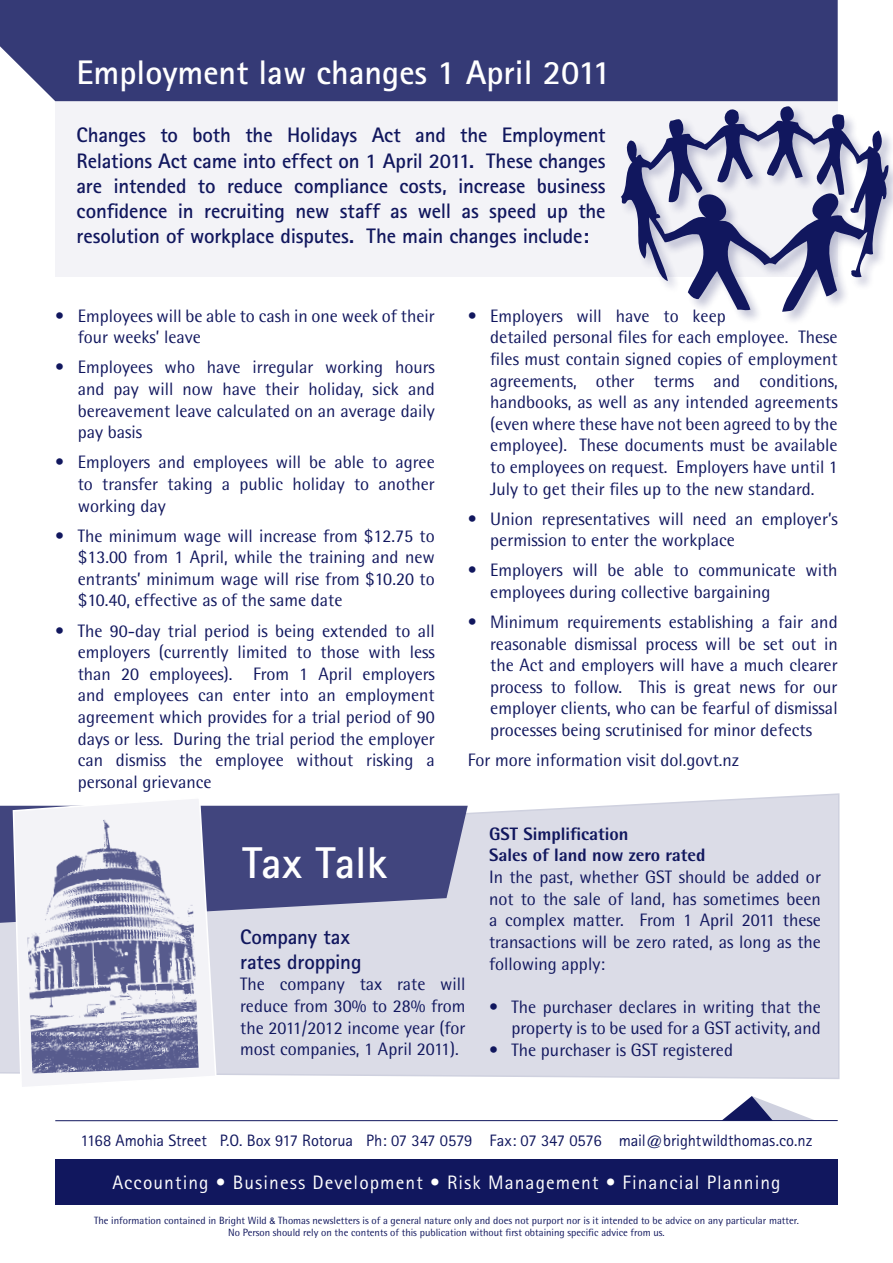
<style>
.page{position:relative;width:893px;height:1263px;background:#fff}
.page>*{position:absolute;margin:0;border:0;box-sizing:border-box;transform-origin:0 0}
.t1{font:700 44.55px "Rotis Sans Serif";color:#fff}
.t2{font:700 34.05px "Rotis Sans Serif";color:#fff}
.t3{font:700 21px/25.2px "Rotis Sans Serif";letter-spacing:-.01em;color:#11175e;text-align:justify}
.t4{font:19.5px "Rotis Sans Serif";letter-spacing:.055em;color:#fff}
.t5{font:18px/21.6px "Rotis Semi Sans";color:#11175e;text-align:justify}
.t6{font:800 18px/21.6px "Rotis Semi Sans";color:#11175e}
.t7{font:16.5px "Rotis Sans Serif";letter-spacing:-.005em;color:#11175e}
.t8{font:10.5px/12px "Rotis Semi Sans";color:#11175e;text-align:center}
.s1{font-family:"Arial";font-size:9px}
</style>
<div class="page">
<div style="left:55px;top:1159px;width:783px;height:45px;background:#11175e"></div>
<svg style="left:722px;top:1096px;width:92px;height:24px"></svg>
<hr style="left:55px;top:1120px;width:783px;height:1px;background:#11175e">
<div style="left:55px;top:101px;width:783px;height:175px;background:#f3f3f7"></div>
<div style="left:0;top:0;width:838px;height:101px;background:#353a76"></div>
<svg style="left:0;top:793px;width:840px;height:286px;background:#dcdde8"></svg>
<svg style="left:0;top:806px;width:468px;height:117px;background:#5e6191"></svg>
<div style="left:618px;top:104px;width:275px;height:221px;background:#11175e;opacity:.25"></div>
<svg style="left:620px;top:104px;width:269px;height:208px"></svg>
<svg style="left:12px;top:796px;width:205px;height:291px"></svg>
<img style="left:24px;top:812px;width:175px;height:261px">
<h2 class="t2" style="left:77px;top:51px;width:536px">Employment law changes 1 April 2011</h2>
<p class="t3" style="left:77px;top:122px;width:531px">Changes to both the Holidays Act and the Employment Relations Act came into effect on 1 April 2011. These changes are intended to reduce compliance costs, increase business confidence in recruiting new staff as well as speed up the resolution of workplace disputes. The main changes include:</p>
<p class="t5" style="left:78px;top:305px;width:359px;text-indent:-22px">• Employees will be able to cash in one week of their four weeks’ leave</p>
<p class="t5" style="left:78px;top:356px;width:359px;text-indent:-22px">• Employees who have irregular working hours and pay will now have their holiday, sick and bereavement leave calculated on an average daily pay basis</p>
<p class="t5" style="left:78px;top:451px;width:358px;text-indent:-22px">• Employers and employees will be able to agree to transfer taking a public holiday to another working day</p>
<p class="t5" style="left:78px;top:525px;width:359px;text-indent:-22px">• The minimum wage will increase from $12.75 to $13.00 from 1 April, while the training and new entrants’ minimum wage will rise from $10.20 to $10.40, effective as of the same date</p>
<p class="t5" style="left:78px;top:619px;width:359px;text-indent:-22px">• The 90-day trial period is being extended to all employers (currently limited to those with less than 20 employees). From 1 April employers and employees can enter into an employment agreement which provides for a trial period of 90 days or less. During the trial period the employer can dismiss the employee without risking a personal grievance</p>
<p class="t5" style="left:490px;top:305px;width:349px;text-align:left;text-indent:-22px">• Employers will have to keep<br>detailed personal files for each employee. These files must contain signed copies of employment agreements, other terms and conditions, handbooks, as well as any intended agreements (even where these have not been agreed to by the employee). These documents must be available to employees on request. Employers have until 1<br>July to get their files up to the new standard.</p>
<p class="t5" style="left:490px;top:508px;width:349px;text-indent:-22px">• Union representatives will need an employer’s permission to enter the workplace</p>
<p class="t5" style="left:490px;top:559px;width:349px;text-indent:-22px">• Employers will be able to communicate with employees during collective bargaining</p>
<p class="t5" style="left:490px;top:611px;width:349px;text-indent:-22px">• Minimum requirements establishing a fair and reasonable dismissal process will be set out in the Act and employers will have a much clearer process to follow. This is great news for our employer clients, who can be fearful of dismissal processes being scrutinised for minor defects</p>
<p class="t5" style="left:468px;top:749px;width:273px">For more information visit dol.govt.nz</p>
<h1 class="t1" style="left:242px;top:835px;width:147px">Tax Talk</h1>
<p class="t3" style="left:240px;top:923px;width:123px">Company tax rates dropping</p>
<p class="t5" style="left:240px;top:973px;width:227px">The company tax rate will reduce from 30% to 28% from the 2011/2012 income year (for most companies, 1 April 2011).</p>
<p class="t6" style="left:489px;top:823px;width:218px">GST Simplification<br>Sales of land now zero rated</p>
<p class="t5" style="left:489px;top:866px;width:333px">In the past, whether GST should be added or not to the sale of land, has sometimes been a complex matter. From 1 April 2011 these transactions will be zero rated, as long as the following apply:</p>
<p class="t5" style="left:489px;top:996px;width:333px;text-align:right">• The purchaser declares in writing that the property is to be used for a GST activity, and</p>
<p class="t5" style="left:489px;top:1039px;width:245px">• The purchaser is GST registered</p>
<p class="t7" style="left:80px;top:1131px;width:733px">1168 Amohia Street P.O. Box 917 Rotorua Ph: 07 347 0579 Fax: 07 347 0576 mail@brightwildthomas.co.nz</p>
<p class="t4" style="left:112px;top:1171px;width:670px">Accounting • Business Development • Risk Management • Financial Planning</p>
<p class="t8" style="left:94px;top:1215px;width:706px">The information contained in Bright Wild <span class="s1">&amp;</span> Thomas newsletters is of a general nature only and does not purport nor is it intended to be advice on any particular matter.<br>No Person should rely on the contents of this publication without first obtaining specific advice from us.</p>
</div>
